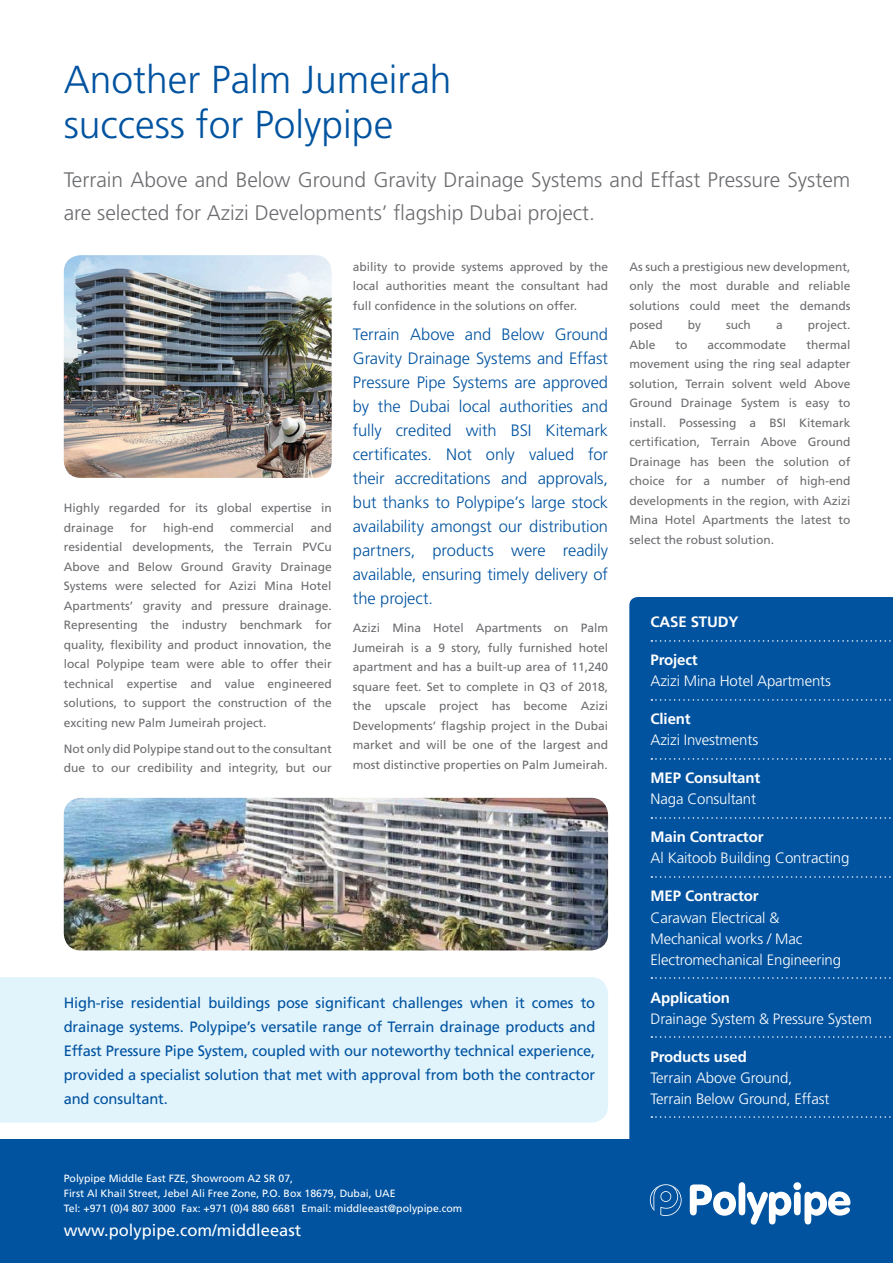
<style>
.page{position:relative;width:893px;height:1263px;background:#fff}
.page>*{position:absolute;margin:0;border:0;box-sizing:border-box;transform-origin:0 0}
.t1{font:300 39px/45px "Frutiger LT Std";color:#0153a0}
.t2{font:300 21px/33px "Frutiger LT Std";color:#6c6d70}
.t3{font:300 16.5px/24px "Frutiger LT Std";letter-spacing:-.005em;color:#0153a0;text-align:justify}
.t4{font:16.5px "Frutiger LT Std";color:#fff}
.t5{font:15px/24px "Frutiger LT Std";letter-spacing:-.01em;color:#0153a0;text-align:justify}
.t6{font:300 15px/21px "Frutiger LT Std";letter-spacing:-.01em;color:#fff}
.t7{font:700 15px "Frutiger LT Std";letter-spacing:-.01em;color:#fff}
.t8{font:12px/19.5px "Frutiger LT Std";color:#6c6d70;text-align:justify}
.t9{font:10.5px/15px "Frutiger LT Std";color:#fff}
</style>
<div class="page">
<div style="left:629px;top:597px;width:264px;height:543px;background:#0153a0"></div>
<div style="left:0;top:1140px;width:893px;height:123px;background:#0153a0"></div>
<img style="left:64px;top:255px;width:268px;height:223px">
<img style="left:64px;top:798px;width:544px;height:152px">
<div style="left:0;top:977px;width:608px;height:146px;background:#e1f4fc"></div>
<svg style="left:690px;top:1182px;width:160px;height:43px"></svg>
<svg style="left:650px;top:1184px;width:32px;height:32px"></svg>
<svg style="left:651px;top:640px;width:242px;height:2px"></svg>
<svg style="left:651px;top:699px;width:242px;height:2px"></svg>
<svg style="left:651px;top:758px;width:242px;height:2px"></svg>
<svg style="left:651px;top:817px;width:242px;height:2px"></svg>
<svg style="left:651px;top:876px;width:242px;height:2px"></svg>
<svg style="left:651px;top:977px;width:242px;height:2px"></svg>
<svg style="left:651px;top:1036px;width:242px;height:2px"></svg>
<svg style="left:651px;top:1116px;width:242px;height:2px"></svg>
<h1 class="t1" style="left:64px;top:58px;width:389px">Another Palm Jumeirah success for Polypipe</h1>
<h2 class="t2" style="left:64px;top:164px;width:788px">Terrain Above and Below Ground Gravity Drainage Systems and Effast Pressure System are selected for Azizi Developments’ flagship Dubai project.</h2>
<p class="t8" style="left:64px;top:498px;width:269px">Highly regarded for its global expertise in drainage</p>
<p class="t8" style="left:130px;top:518px;width:18px">for</p>
<p class="t8" style="left:163px;top:518px;width:52px">high-end</p>
<p class="t8" style="left:230px;top:518px;width:66px">commercial</p>
<p class="t8" style="left:64px;top:518px;width:269px;text-indent:247px">and residential developments, the Terrain PVCu Above and Below Ground Gravity Drainage Systems were selected for Azizi Mina Hotel Apartments’ gravity and pressure drainage.<br>Representing the industry benchmark for quality, flexibility and product innovation, the local Polypipe team were able to offer their technical expertise and value engineered solutions, to support the construction of the exciting new Palm Jumeirah project.</p>
<p class="t8" style="left:64px;top:739px;width:269px">Not only did Polypipe stand out to the consultant due to our credibility and integrity, but our</p>
<p class="t8" style="left:353px;top:257px;width:257px">ability to provide systems approved by the local authorities meant the consultant had full confidence in the solutions on offer.</p>
<p class="t3" style="left:353px;top:323px;width:257px">Terrain Above and Below Ground Gravity Drainage Systems and Effast Pressure Pipe Systems are approved by the Dubai local authorities and fully credited with BSI Kitemark certificates. Not only valued for their accreditations and approvals, but thanks to Polypipe’s large stock availability amongst our distribution partners, products were readily available, ensuring timely delivery of the project.</p>
<p class="t8" style="left:353px;top:618px;width:257px">Azizi Mina Hotel Apartments on Palm Jumeirah is a 9 story, fully furnished hotel apartment and has a built-up area of 11,240 square feet. Set to complete in Q3 of 2018, the upscale project has become Azizi Developments’ flagship project in the Dubai market and will be one of the largest and most distinctive properties on Palm Jumeirah.</p>
<p class="t5" style="left:64px;top:990px;width:533px">High-rise residential buildings pose significant challenges when it comes to drainage systems. Polypipe’s versatile range of Terrain drainage products and Effast Pressure Pipe System, coupled with our noteworthy technical experience, provided a specialist solution that met with approval from both the contractor and consultant.</p>
<p class="t8" style="left:629px;top:257px;width:223px">As such a prestigious new development, only the most durable and reliable solutions could meet the demands posed</p>
<p class="t8" style="left:688px;top:316px;width:15px">by</p>
<p class="t8" style="left:726px;top:316px;width:26px">such</p>
<p class="t8" style="left:776px;top:316px;width:8px">a</p>
<p class="t8" style="left:808px;top:316px;width:44px">project.</p>
<p class="t8" style="left:629px;top:335px;width:28px">Able</p>
<p class="t8" style="left:675px;top:335px;width:13px">to</p>
<p class="t8" style="left:708px;top:335px;width:80px">accommodate</p>
<p class="t8" style="left:629px;top:335px;width:223px;text-indent:177px">thermal movement using the ring seal adapter solution, Terrain solvent weld Above Ground Drainage System is easy to install. Possessing a BSI Kitemark certification, Terrain Above Ground Drainage has been the solution of choice for a number of high-end developments in the region, with Azizi Mina Hotel Apartments the latest to select the robust solution.</p>
<p class="t7" style="left:651px;top:613px;width:89px">CASE STUDY</p>
<p class="t7" style="left:651px;top:651px;width:49px">Project</p>
<p class="t6" style="left:651px;top:671px;width:182px">Azizi Mina Hotel Apartments</p>
<p class="t7" style="left:651px;top:710px;width:42px">Client</p>
<p class="t6" style="left:651px;top:730px;width:109px">Azizi Investments</p>
<p class="t7" style="left:651px;top:769px;width:111px">MEP Consultant</p>
<p class="t6" style="left:651px;top:789px;width:107px">Naga Consultant</p>
<p class="t7" style="left:651px;top:828px;width:114px">Main Contractor</p>
<p class="t6" style="left:651px;top:848px;width:200px">Al Kaitoob Building Contracting</p>
<p class="t7" style="left:651px;top:887px;width:110px">MEP Contractor</p>
<p class="t6" style="left:651px;top:907px;width:192px">Carawan Electrical &amp;<br>Mechanical works / Mac<br>Electromechanical Engineering</p>
<p class="t7" style="left:651px;top:988px;width:81px">Application</p>
<p class="t6" style="left:651px;top:1008px;width:223px">Drainage System &amp; Pressure System</p>
<p class="t7" style="left:651px;top:1047px;width:98px">Products used</p>
<p class="t6" style="left:651px;top:1067px;width:180px">Terrain Above Ground,<br>Terrain Below Ground, Effast</p>
<p class="t9" style="left:64px;top:1171px;width:400px">Polypipe Middle East FZE, Showroom A2 SR 07,<br>First Al Khail Street, Jebel Ali Free Zone, P.O. Box 18679, Dubai, UAE<br>Tel: +971 (0)4 807 3000 Fax: +971 (0)4 880 6681 Email: middleeast@polypipe.com</p>
<h3 class="t4" style="left:64px;top:1220px;width:239px">www.polypipe.com/middleeast</h3>
</div>
